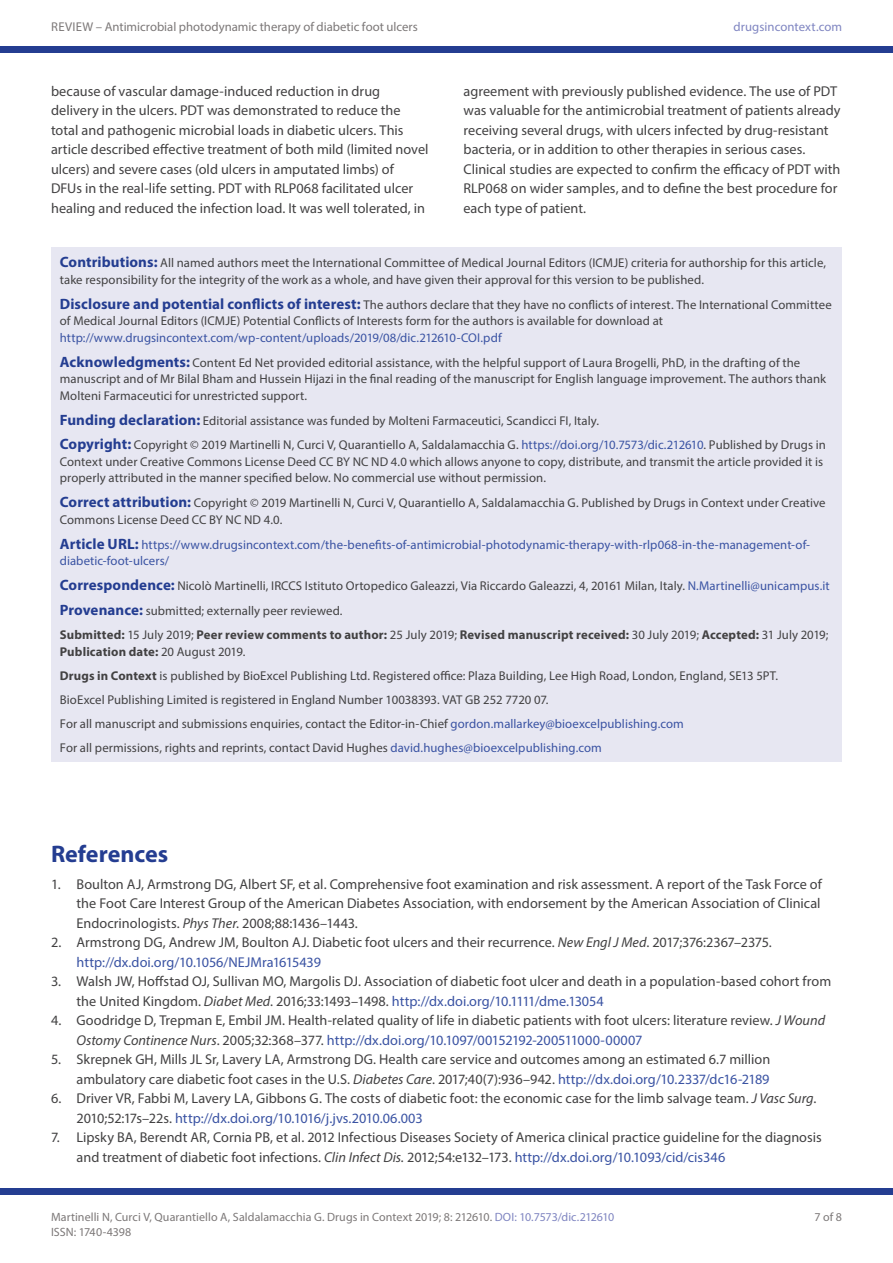
<style>
.page{position:relative;width:893px;height:1263px;background:#fff}
.page>*{position:absolute;margin:0;border:0;box-sizing:border-box;transform-origin:0 0}
.t1{font:700 24px "Myriad Pro";letter-spacing:-.005em;color:#243d91}
.REF_TX{font:14.25px/19.5px "Myriad Pro";color:#424142}
.TXT{font:14.25px/19.5px "Myriad Pro";color:#424142}
.SIDE_HEAD{font:12.75px/16.5px "Myriad Pro";letter-spacing:.005em;color:#424142}
.SIDE_TXT{font:12.75px "Myriad Pro";letter-spacing:.005em;color:#424142}
.SIDE_HEAD-2{font:12.75px/16.5px "Myriad Pro";letter-spacing:.005em;color:#3a53a3}
.SIDE_HEAD-3{font:700 12.75px/16.5px "Myriad Pro";letter-spacing:.01em;color:#424142}
.t2{font:12.75px "Myriad Pro";color:#7c7878}
.t3{font:12.75px "Myriad Pro";letter-spacing:.005em;color:#7f85c1}
.t4{font:12px "Myriad Pro";letter-spacing:.005em;color:#7c7878}
.s1{font-weight:700;font-size:15px;color:#243d91}
.s2{color:#3a53a3}
.s3{font-weight:400}
.s4{font-weight:700}
.s5{font-style:italic}
.s6{color:#7f85c1}
</style>
<div class="page">
<div style="left:0;top:1188px;width:893px;height:7px;background:#243d91"></div>
<div style="left:0;top:47px;width:893px;height:6px;background:#243d91"></div>
<div style="left:51px;top:247px;width:791px;height:514px;background:#e7e7f2"></div>
<p class="t2" style="left:51px;top:18px;width:368px">REVIEW – Antimicrobial photodynamic therapy of diabetic foot ulcers</p>
<p class="t3" style="left:734px;top:18px;width:110px">drugsincontext.com</p>
<p class="TXT" style="left:51px;top:81px;width:379px">because of vascular damage-induced reduction in drug delivery in the ulcers. PDT was demonstrated to reduce the total and pathogenic microbial loads in diabetic ulcers. This article described effective treatment of both mild (limited novel ulcers) and severe cases (old ulcers in amputated limbs) of<br>DFUs in the real-life setting. PDT with RLP068 facilitated ulcer healing and reduced the infection load. It was well tolerated, in</p>
<p class="TXT" style="left:463px;top:81px;width:379px">agreement with previously published evidence. The use of PDT was valuable for the antimicrobial treatment of patients already receiving several drugs, with ulcers infected by drug-resistant bacteria, or in addition to other therapies in serious cases.<br>Clinical studies are expected to confirm the efficacy of PDT with RLP068 on wider samples, and to define the best procedure for each type of patient.</p>
<p class="SIDE_HEAD" style="left:60px;top:255px;width:768px"><span class="s1">Contributions:</span> All named authors meet the International Committee of Medical Journal Editors (ICMJE) criteria for authorship for this article, take responsibility for the integrity of the work as a whole, and have given their approval for this version to be published.</p>
<p class="SIDE_HEAD" style="left:60px;top:296px;width:773px"><span class="s1">Disclosure and potential conflicts of interest:</span> The authors declare that they have no conflicts of interest. The International Committee of Medical Journal Editors (ICMJE) Potential Conflicts of Interests form for the authors is available for download at <span class="s2">http://www.drugsincontext.com/wp-content/uploads/2019/08/dic.212610-COI.pdf</span></p>
<p class="SIDE_HEAD" style="left:60px;top:354px;width:768px"><span class="s1">Acknowledgments:</span> Content Ed Net provided editorial assistance, with the helpful support of Laura Brogelli, PhD, in the drafting of the manuscript and of Mr Bilal Bham and Hussein Hijazi in the final reading of the manuscript for English language improvement. The authors thank<br>Molteni Farmaceutici for unrestricted support.</p>
<p class="SIDE_HEAD" style="left:60px;top:412px;width:541px"><span class="s1">Funding declaration:</span> Editorial assistance was funded by Molteni Farmaceutici, Scandicci FI, Italy.</p>
<p class="SIDE_HEAD" style="left:60px;top:437px;width:768px"><span class="s1">Copyright:</span> Copyright © 2019 Martinelli N, Curci V, Quarantiello A, Saldalamacchia G. <span class="s2">https://doi.org/10.7573/dic.212610</span>. Published by Drugs in<br>Context under Creative Commons License Deed CC BY NC ND 4.0 which allows anyone to copy, distribute, and transmit the article provided it is properly attributed in the manner specified below. No commercial use without permission.</p>
<p class="SIDE_HEAD" style="left:60px;top:495px;width:767px"><span class="s1">Correct attribution:</span> Copyright © 2019 Martinelli N, Curci V, Quarantiello A, Saldalamacchia G. Published by Drugs in Context under Creative<br>Commons License Deed CC BY NC ND 4.0.</p>
<p class="SIDE_HEAD-2" style="left:60px;top:536px;width:752px"><span class="s1">Article URL:</span> https://www.drugsincontext.com/the-benefits-of-antimicrobial-photodynamic-therapy-with-rlp068-in-the-management-of&shy;diabetic-foot-ulcers/</p>
<p class="SIDE_HEAD" style="left:60px;top:577px;width:771px"><span class="s1">Correspondence:</span> Nicolò Martinelli, IRCCS Istituto Ortopedico Galeazzi, Via Riccardo Galeazzi, 4, 20161 Milan, Italy. <span class="s2">N.Martinelli@unicampus.it</span></p>
<p class="SIDE_HEAD" style="left:60px;top:602px;width:284px"><span class="s1">Provenance:</span> submitted; externally peer reviewed.</p>
<p class="SIDE_HEAD-3" style="left:60px;top:626px;width:770px">Submitted: <span class="s3">15 July 2019;</span> Peer review comments to author: <span class="s3">25 July 2019;</span> Revised manuscript received: <span class="s3">30 July 2019;</span> Accepted: <span class="s3">31 July 2019;<br></span>Publication date: <span class="s3">20 August 2019.</span></p>
<p class="SIDE_TXT" style="left:60px;top:668px;width:720px"><span class="s4">Drugs in Context</span> is published by BioExcel Publishing Ltd. Registered office: Plaza Building, Lee High Road, London, England, SE13 5PT.</p>
<p class="SIDE_TXT" style="left:60px;top:692px;width:490px">BioExcel Publishing Limited is registered in England Number 10038393. VAT GB 252 7720 07.</p>
<p class="SIDE_TXT" style="left:60px;top:716px;width:625px">For all manuscript and submissions enquiries, contact the Editor-in-Chief <span class="s2">gordon.mallarkey@bioexcelpublishing.com</span></p>
<p class="SIDE_TXT" style="left:60px;top:740px;width:544px">For all permissions, rights and reprints, contact David Hughes <span class="s2">david.hughes@bioexcelpublishing.com</span></p>
<h1 class="t1" style="left:51px;top:838px;width:119px">References</h1>
<p class="REF_TX" style="left:77px;top:874px;width:747px;text-align:justify;text-indent:-26px">1. Boulton AJ, Armstrong DG, Albert SF, et al. Comprehensive foot examination and risk assessment. A report of the Task Force of the Foot Care Interest Group of the American Diabetes Association, with endorsement by the American Association of Clinical Endocrinologists. <span class="s5">Phys Ther</span>. 2008;88:1436–1443.</p>
<p class="REF_TX" style="left:77px;top:932px;width:697px;text-indent:-26px">2. Armstrong DG, Andrew JM, Boulton AJ. Diabetic foot ulcers and their recurrence. <span class="s5">New Engl J Med</span>. 2017;376:2367–2375. <span class="s2">http://dx.doi.org/10.1056/NEJMra1615439</span></p>
<p class="REF_TX" style="left:77px;top:971px;width:756px;text-indent:-26px">3. Walsh JW, Hoffstad OJ, Sullivan MO, Margolis DJ. Association of diabetic foot ulcer and death in a population-based cohort from the United Kingdom. <span class="s5">Diabet Med</span>. 2016;33:1493–1498. <span class="s2">http://dx.doi.org/10.1111/dme.13054</span></p>
<p class="REF_TX" style="left:77px;top:1010px;width:750px;text-indent:-26px">4. Goodridge D, Trepman E, Embil JM. Health-related quality of life in diabetic patients with foot ulcers: literature review. <span class="s5">J Wound<br>Ostomy Continence Nurs</span>. 2005;32:368–377. <span class="s2">http://dx.doi.org/10.1097/00152192-200511000-00007</span></p>
<p class="REF_TX" style="left:51px;top:1049px;width:721px;text-align:right">5. Skrepnek GH, Mills JL Sr, Lavery LA, Armstrong DG. Health care service and outcomes among an estimated 6.7 million ambulatory care diabetic foot cases in the U.S. <span class="s5">Diabetes Care</span>. 2017;40(7):936–942. <span class="s2">http://dx.doi.org/10.2337/dc16-2189</span></p>
<p class="REF_TX" style="left:77px;top:1088px;width:741px;text-indent:-26px">6. Driver VR, Fabbi M, Lavery LA, Gibbons G. The costs of diabetic foot: the economic case for the limb salvage team. <span class="s5">J Vasc Surg</span>.<br>2010;52:17s–22s. <span class="s2">http://dx.doi.org/10.1016/j.jvs.2010.06.003</span></p>
<p class="REF_TX" style="left:77px;top:1127px;width:747px;text-indent:-26px">7. Lipsky BA, Berendt AR, Cornia PB, et al. 2012 Infectious Diseases Society of America clinical practice guideline for the diagnosis and treatment of diabetic foot infections. <span class="s5">Clin Infect Dis.</span> 2012;54:e132–173. <span class="s2">http://dx.doi.org/10.1093/cid/cis346</span></p>
<p class="t4" style="left:51px;top:1209px;width:565px">Martinelli N, Curci V, Quarantiello A, Saldalamacchia G. Drugs in Context 2019; 8: 212610. <span class="s6">DOI: 10.7573/dic.212610</span></p>
<p class="t4" style="left:814px;top:1209px;width:29px">7 of 8</p>
<p class="t4" style="left:51px;top:1224px;width:82px">ISSN: 1740-4398</p>
</div>
